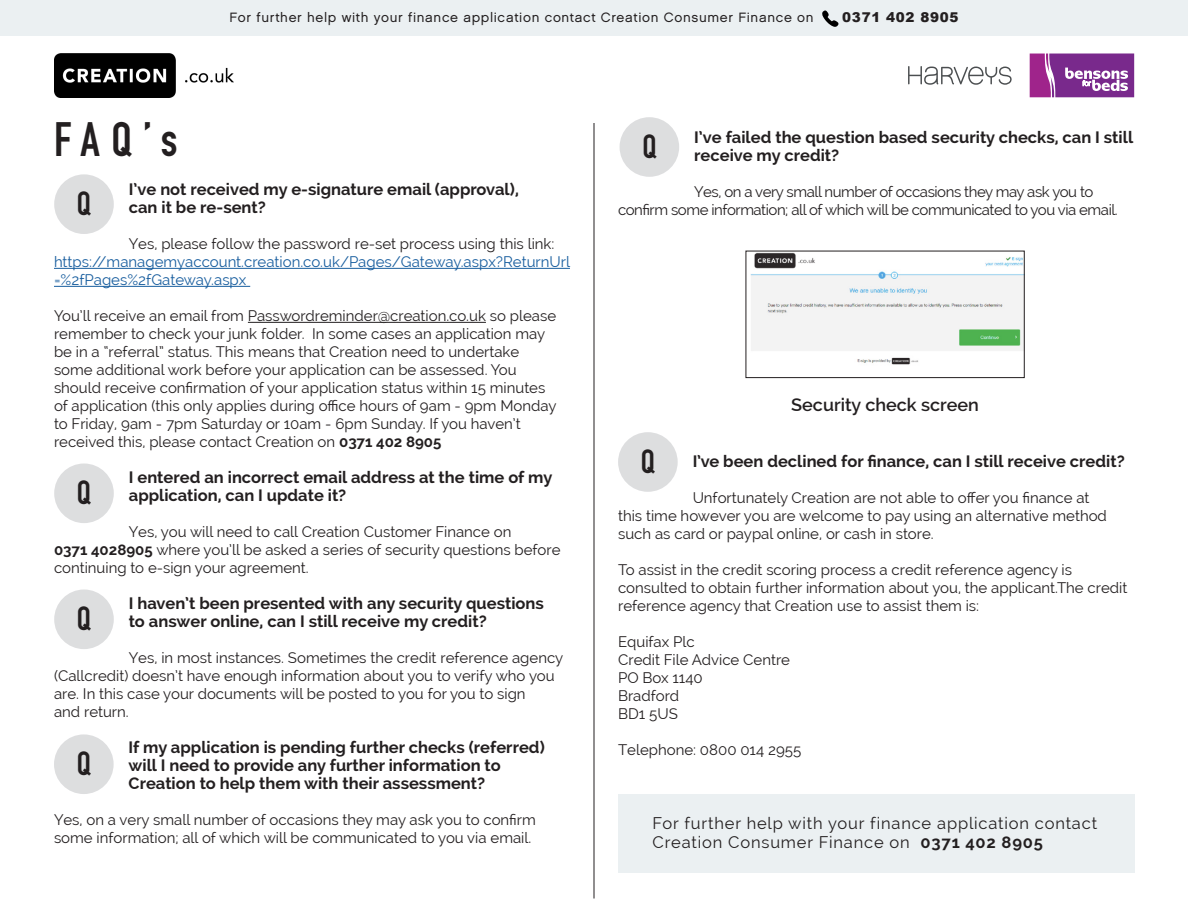
<style>
.page{position:relative;width:1188px;height:918px;background:#fff}
.page>*{position:absolute;margin:0;border:0;box-sizing:border-box;transform-origin:0 0}
.Master_Page_Header_a{font:700 47.55px "DIN Condensed";color:#231f20}
.Master_Page_Header_a-2{font:700 33px "DIN Condensed";color:#231f20}
.Body_Text{font:600 18px "Raleway";color:#231f20}
.Body_Text-2{font:700 16.5px/18px "Raleway";color:#231f20}
.Master_Page_Header_a-3{font:16.5px "Raleway";letter-spacing:.05em;color:#231f20}
.Body_Text-3{font:15px/18px "Raleway";color:#231f20}
.Body_Text-4{font:15px/18px "Raleway";letter-spacing:-.03em;color:#231f20}
.Body_Text-5{font:15px/18px "Raleway";color:#175d9e}
.Master_Page_Header_a-4{font:13.5px "Chalet London Nineteen Sixty";letter-spacing:.05em;color:#231f20}
.Master_Page_Header_a-5{font:900 13.5px "Arial";letter-spacing:.05em;color:#231f20}
.s1{font-weight:700}
</style>
<div class="page">
<div style="left:0;top:0;width:1188px;height:36px;background:#ebf0f2"></div>
<hr style="left:54px;top:268px;width:516px;height:1px;background:#175d9e">
<hr style="left:54px;top:286px;width:196px;height:1px;background:#175d9e">
<hr style="left:248px;top:322px;width:238px;height:1px;background:#231f20">
<hr style="left:594px;top:123px;width:1px;height:775px;background:#231f20">
<img style="left:750px;top:253px;width:273px;height:112px">
<div style="left:746px;top:251px;width:279px;height:127px;border:1px solid #231f20"></div>
<div style="left:618px;top:794px;width:516px;height:79px;background:#ebf0f2"></div>
<img style="left:54px;top:53px;width:180px;height:45px">
<svg style="left:1030px;top:53px;width:104px;height:44px;background:#974da0"></svg>
<svg style="left:908px;top:66px;width:104px;height:19px"></svg>
<div style="left:54px;top:174px;width:60px;height:60px;background:#dddedf;border-radius:50%"></div>
<div style="left:54px;top:464px;width:60px;height:59px;background:#dddedf;border-radius:50%"></div>
<div style="left:54px;top:590px;width:60px;height:59px;background:#dddedf;border-radius:50%"></div>
<div style="left:620px;top:117px;width:59px;height:60px;background:#dddedf;border-radius:50%"></div>
<div style="left:618px;top:432px;width:60px;height:60px;background:#dddedf;border-radius:50%"></div>
<svg style="left:822px;top:10px;width:17px;height:17px"></svg>
<div style="left:54px;top:734px;width:60px;height:60px;background:#dddedf;border-radius:50%"></div>
<p class="Master_Page_Header_a-4" style="left:230px;top:9px;width:586px">For further help with your finance application contact Creation Consumer Finance on</p>
<p class="Master_Page_Header_a-5" style="left:842px;top:8px;width:118px">0371 402 8905</p>
<p class="Master_Page_Header_a" style="left:54px;top:107px;width:125px">FAQ’s</p>
<p class="Master_Page_Header_a-2" style="left:77px;top:181px;width:16px">Q</p>
<p class="Body_Text-2" style="left:129px;top:180px;width:392px">I’ve not received my e-signature email (approval),</p>
<p class="Body_Text-2" style="left:129px;top:198px;width:139px">can it be re-sent?</p>
<p class="Body_Text-3" style="left:129px;top:235px;width:427px">Yes, please follow the password re-set process using this link:</p>
<p class="Body_Text-5" style="left:54px;top:253px;width:517px">https://managemyaccount.creation.co.uk/Pages/Gateway.aspx?ReturnUrl =%2fPages%2fGateway.aspx</p>
<p class="Body_Text-3" style="left:54px;top:307px;width:504px">You’ll receive an email from Passwordreminder@creation.co.uk so please remember to check your junk folder. In some cases an application may be in a “referral” status. This means that Creation need to undertake some additional work before your application can be assessed. You should receive confirmation of your application status within 15 minutes of application (this only applies during office hours of 9am - 9pm Monday to Friday, 9am - 7pm Saturday or 10am - 6pm Sunday. If you haven’t received this, please contact Creation on <span class="s1">0371 402 8905</span></p>
<p class="Body_Text-2" style="left:129px;top:468px;width:425px">I entered an incorrect email address at the time of my application, can I update it?</p>
<p class="Body_Text-3" style="left:54px;top:523px;width:508px;text-indent:75px">Yes, you will need to call Creation Customer Finance on<br><span class="s1">0371 4028905</span> where you’ll be asked a series of security questions before continuing to e-sign your agreement.</p>
<p class="Body_Text-2" style="left:129px;top:594px;width:417px">I haven’t been presented with any security questions</p>
<p class="Body_Text-2" style="left:129px;top:612px;width:359px">to answer online, can I still receive my credit?</p>
<p class="Body_Text-3" style="left:54px;top:649px;width:511px;text-indent:75px">Yes, in most instances. Sometimes the credit reference agency (Callcredit) doesn’t have enough information about you to verify who you are. In this case your documents will be posted to you for you to sign<br>and return.</p>
<p class="Body_Text-2" style="left:129px;top:738px;width:418px">If my application is pending further checks (referred) will I need to provide any further information to<br>Creation to help them with their assessment?</p>
<p class="Body_Text-3" style="left:54px;top:811px;width:483px">Yes, on a very small number of occasions they may ask you to confirm some information; all of which will be communicated to you via email.</p>
<p class="Master_Page_Header_a-2" style="left:77px;top:470px;width:16px">Q</p>
<p class="Master_Page_Header_a-2" style="left:77px;top:596px;width:16px">Q</p>
<p class="Master_Page_Header_a-2" style="left:77px;top:741px;width:16px">Q</p>
<p class="Body_Text-2" style="left:694px;top:128px;width:441px">I’ve failed the question based security checks, can I still receive my credit?</p>
<p class="Body_Text-4" style="left:618px;top:182px;width:501px;text-indent:76px">Yes, on a very small number of occasions they may ask you to confirm some information; all of which will be communicated to you via email.</p>
<p class="Master_Page_Header_a-2" style="left:642px;top:124px;width:16px">Q</p>
<p class="Body_Text" style="left:791px;top:394px;width:189px">Security check screen</p>
<p class="Master_Page_Header_a-2" style="left:641px;top:439px;width:16px">Q</p>
<p class="Body_Text-2" style="left:693px;top:452px;width:434px">I’ve been declined for finance, can I still receive credit?</p>
<p class="Body_Text-3" style="left:618px;top:488px;width:490px;text-indent:75px">Unfortunately Creation are not able to offer you finance at this time however you are welcome to pay using an alternative method such as card or paypal online, or cash in store.</p>
<p class="Body_Text-3" style="left:618px;top:560px;width:511px">To assist in the credit scoring process a credit reference agency is consulted to obtain further information about you, the applicant.The credit reference agency that Creation use to assist them is:</p>
<p class="Body_Text-3" style="left:618px;top:632px;width:78px">Equifax Plc</p>
<p class="Body_Text-3" style="left:618px;top:650px;width:174px">Credit File Advice Centre</p>
<p class="Body_Text-3" style="left:618px;top:668px;width:86px">PO Box 1140</p>
<p class="Body_Text-3" style="left:618px;top:686px;width:62px">Bradford</p>
<p class="Body_Text-3" style="left:618px;top:704px;width:61px">BD1 5US</p>
<p class="Body_Text-3" style="left:618px;top:740px;width:185px">Telephone: 0800 014 2955</p>
<p class="Master_Page_Header_a-3" style="left:652px;top:813px;width:446px">For further help with your finance application contact</p>
<p class="Master_Page_Header_a-3" style="left:652px;top:833px;width:392px">Creation Consumer Finance on <span class="s1">0371 402 8905</span></p>
</div>
